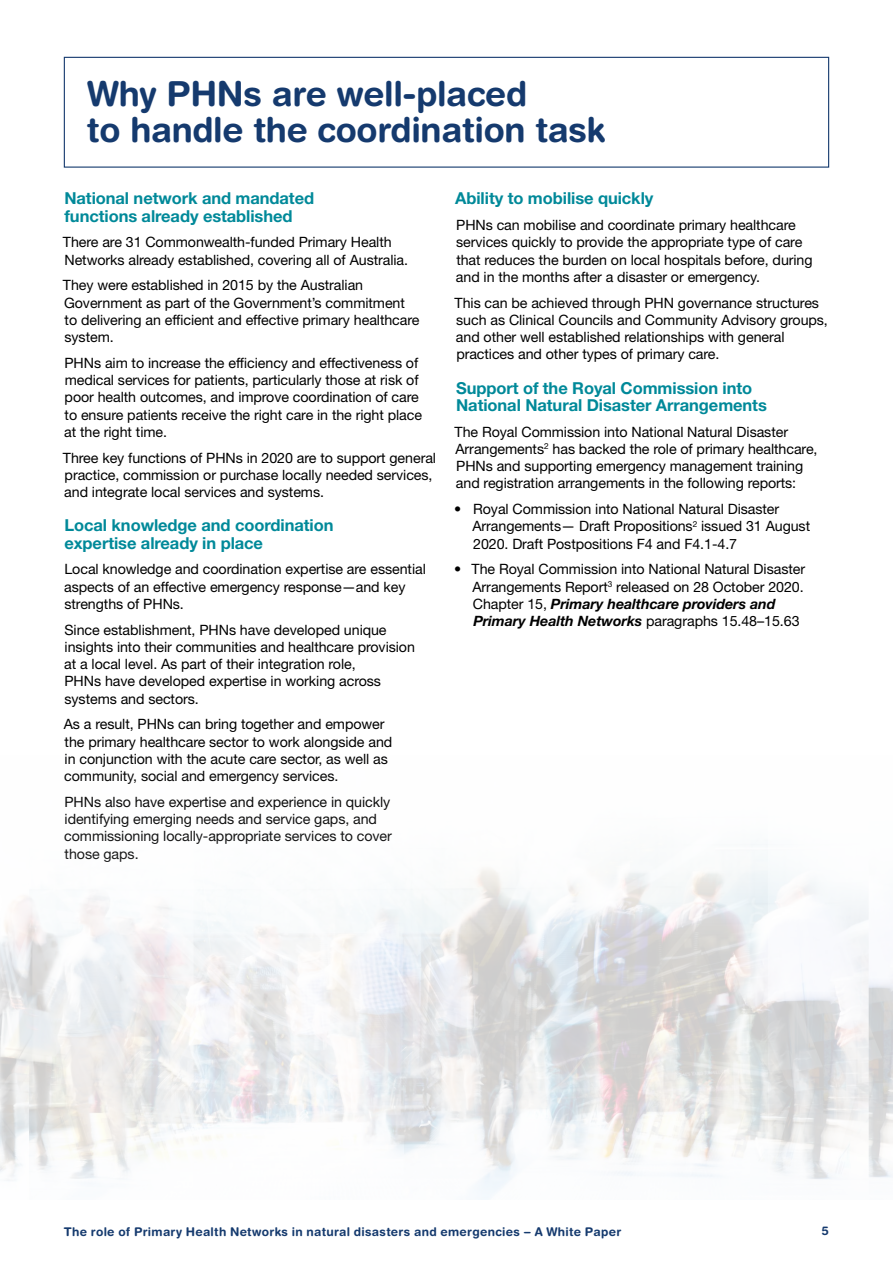
<style>
.page{position:relative;width:893px;height:1263px;background:#fff}
.page>*{position:absolute;margin:0;border:0;box-sizing:border-box;transform-origin:0 0}
.t1{font:700 34.5px/36px "Helvetica Rounded LT Std";letter-spacing:-.01em;color:#153a6e}
.t2{font:700 16.5px/17.2px "Helvetica Neue LT Std";letter-spacing:-.005em;color:#008999}
.t3{font:14.25px/17.2px "Helvetica Neue LT Std";letter-spacing:-.005em;color:#000}
.t4{font:700 12px "Helvetica Rounded LT Std";letter-spacing:.025em;color:#153a6e}
.s1{font-weight:700;font-style:italic}
</style>
<div class="page">
<div style="left:64px;top:57px;width:765px;height:111px;border:1px solid #153a6e"></div>
<img style="left:0;top:844px;width:893px;height:355px">
<h1 class="t1" style="left:87px;top:75px;width:520px">Why PHNs are well-placed<br>to handle the coordination task</h1>
<p class="t2" style="left:64px;top:189px;width:251px">National network and mandated functions already established</p>
<p class="t3" style="left:63px;top:233px;width:347px">There are 31 Commonwealth-funded Primary Health<br>Networks already established, covering all of Australia.</p>
<p class="t3" style="left:63px;top:276px;width:358px">They were established in 2015 by the Australian Government as part of the Government’s commitment to delivering an efficient and effective primary healthcare system.</p>
<p class="t3" style="left:64px;top:354px;width:359px">PHNs aim to increase the efficiency and effectiveness of medical services for patients, particularly those at risk of poor health outcomes, and improve coordination of care to ensure patients receive the right care in the right place at the right time.</p>
<p class="t3" style="left:63px;top:449px;width:375px">Three key functions of PHNs in 2020 are to support general practice, commission or purchase locally needed services, and integrate local services and systems.</p>
<p class="t2" style="left:64px;top:516px;width:271px">Local knowledge and coordination expertise already in place</p>
<p class="t3" style="left:64px;top:560px;width:363px">Local knowledge and coordination expertise are essential aspects of an effective emergency response—and key strengths of PHNs.</p>
<p class="t3" style="left:64px;top:621px;width:352px">Since establishment, PHNs have developed unique insights into their communities and healthcare provision at a local level. As part of their integration role,<br>PHNs have developed expertise in working across systems and sectors.</p>
<p class="t3" style="left:64px;top:715px;width:330px">As a result, PHNs can bring together and empower the primary healthcare sector to work alongside and in conjunction with the acute care sector, as well as community, social and emergency services.</p>
<p class="t3" style="left:64px;top:793px;width:329px">PHNs also have expertise and experience in quickly identifying emerging needs and service gaps, and commissioning locally-appropriate services to cover those gaps.</p>
<p class="t2" style="left:455px;top:189px;width:200px">Ability to mobilise quickly</p>
<p class="t3" style="left:456px;top:216px;width:358px">PHNs can mobilise and coordinate primary healthcare services quickly to provide the appropriate type of care that reduces the burden on local hospitals before, during and in the months after a disaster or emergency.</p>
<p class="t3" style="left:455px;top:294px;width:375px">This can be achieved through PHN governance structures such as Clinical Councils and Community Advisory groups, and other well established relationships with general practices and other types of primary care.</p>
<p class="t2" style="left:456px;top:379px;width:312px">Support of the Royal Commission into<br>National Natural Disaster Arrangements</p>
<p class="t3" style="left:455px;top:423px;width:364px">The Royal Commission into National Natural Disaster Arrangements<sup>2</sup> has backed the role of primary healthcare, PHNs and supporting emergency management training and registration arrangements in the following reports:</p>
<p class="t3" style="left:472px;top:500px;width:339px;text-indent:-18px">• Royal Commission into National Natural Disaster<br>Arrangements— Draft Propositions<sup>2</sup> issued 31 August<br>2020. Draft Postpositions F4 and F4.1-4.7</p>
<p class="t3" style="left:472px;top:560px;width:334px;text-indent:-18px">• The Royal Commission into National Natural Disaster Arrangements Report<sup>3</sup> released on 28 October 2020.<br>Chapter 15, <span class="s1">Primary healthcare providers and Primary Health Networks</span> paragraphs 15.48–15.63</p>
<p class="t4" style="left:64px;top:1224px;width:559px">The role of Primary Health Networks in natural disasters and emergencies − A White Paper</p>
<p class="t4" style="left:822px;top:1223px;width:9px">5</p>
</div>
